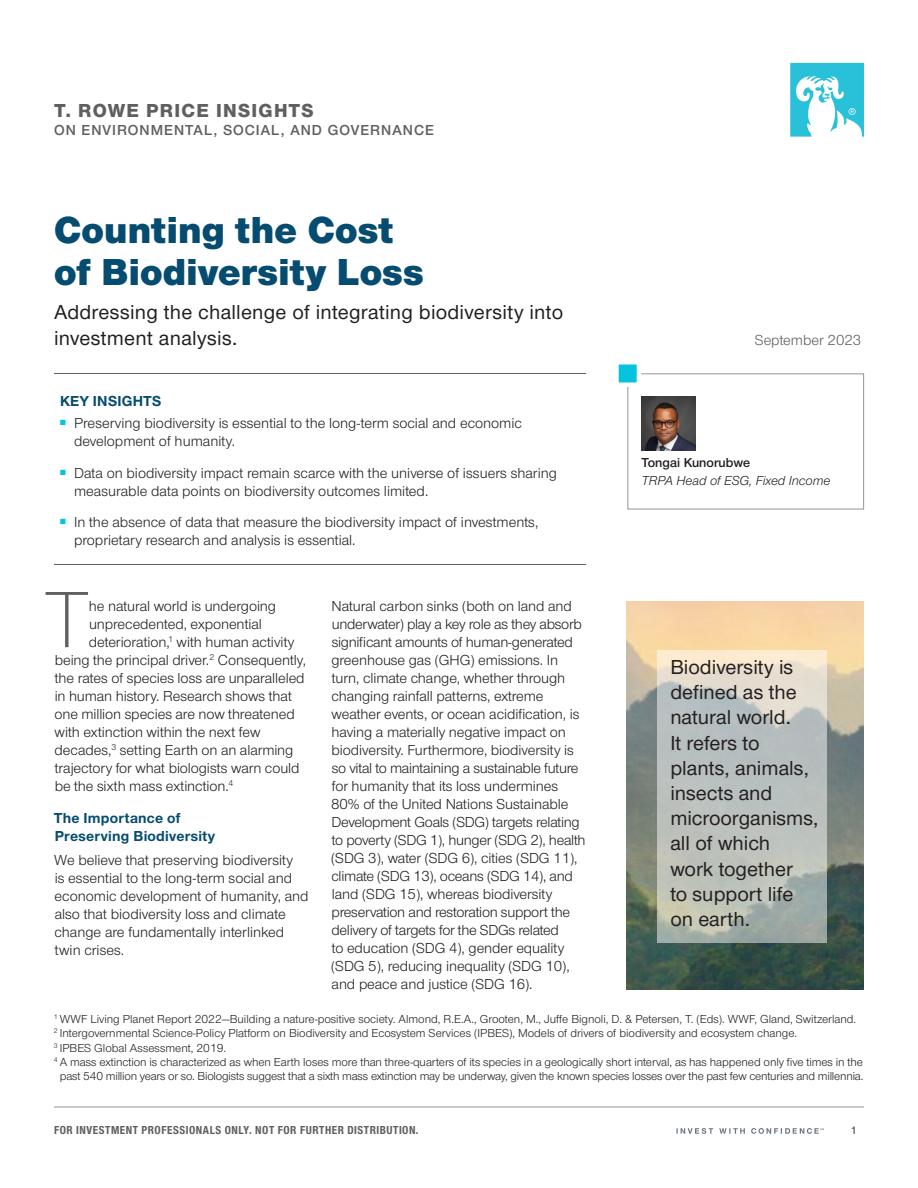
<style>
.page{position:relative;width:918px;height:1188px;background:#fff}
.page>*{position:absolute;margin:0;border:0;box-sizing:border-box;transform-origin:0 0}
.t1{font:300 82.8px "Nimbus Sans Novus";color:#5f5f62}
.t2{font:900 39px/42px "Nimbus Sans Novus";letter-spacing:.01em;color:#054c70}
.t3{font:500 21px/25.2px "Nimbus Sans Novus";color:#231f20}
.t4{font:800 19.5px "Nimbus Sans Novus";letter-spacing:.065em;color:#5f5f62}
.t5{font:15px/18px "Nimbus Sans Novus";letter-spacing:-.005em;color:#231f20}
.t6{font:700 15px/18px "Nimbus Sans Novus";letter-spacing:.015em;color:#054c70}
.t7{font:600 15px "Nimbus Sans Novus";letter-spacing:.07em;color:#5f5f62}
.t8{font:15px "Nimbus Sans Novus";color:#5f5f62}
.t9{font:italic 13.5px "Nimbus Sans Novus";color:#231f20}
.t10{font:600 13.5px "Nimbus Sans Novus";color:#231f20}
.t11{font:12px "Nimbus Sans Novus";letter-spacing:-.005em;color:#231f20}
.t12{font:700 12px "Nimbus Sans Novus Cond";letter-spacing:.04em;color:#5f5f62}
.t13{font:600 11.25px "Nimbus Sans Novus";color:#5f5f62}
</style>
<div class="page">
<svg style="left:790px;top:63px;width:74px;height:74px"></svg>
<hr style="left:54px;top:1107px;width:810px;height:1px;background:#8f969c">
<hr style="left:54px;top:373px;width:532px;height:1px;background:#5f5f62">
<hr style="left:54px;top:564px;width:532px;height:1px;background:#5f5f62">
<img style="left:641px;top:396px;width:54px;height:54px">
<div style="left:627px;top:373px;width:237px;height:136px;border:1px solid #8f969c"></div>
<div style="left:614px;top:360px;width:27px;height:27px;background:#05c3de;border:4px solid #fff"></div>
<img style="left:627px;top:601px;width:237px;height:389px">
<svg style="left:657px;top:650px;width:170px;height:293px;background:#bfc3bd"></svg>
<svg style="left:677px;top:1128px;width:147px;height:6px"></svg>
<h3 class="t4" style="left:54px;top:97px;width:261px">T. ROWE PRICE INSIGHTS</h3>
<p class="t7" style="left:54px;top:120px;width:382px">ON ENVIRONMENTAL, SOCIAL, AND GOVERNANCE</p>
<h2 class="t2" style="left:54px;top:206px;width:371px">Counting the Cost of Biodiversity Loss</h2>
<h3 class="t3" style="left:54px;top:298px;width:511px">Addressing the challenge of integrating biodiversity into investment analysis.</h3>
<p class="t6" style="left:60px;top:391px;width:103px">KEY INSIGHTS</p>
<p class="t5" style="left:74px;top:414px;width:449px;text-indent:-14px"><sup>■</sup> Preserving biodiversity is essential to the long‑term social and economic development of humanity.</p>
<p class="t5" style="left:74px;top:464px;width:484px;text-indent:-14px"><sup>■</sup> Data on biodiversity impact remain scarce with the universe of issuers sharing measurable data points on biodiversity outcomes limited.</p>
<p class="t5" style="left:74px;top:513px;width:466px;text-indent:-14px"><sup>■</sup> In the absence of data that measure the biodiversity impact of investments, proprietary research and analysis is essential.</p>
<h1 class="t1" style="left:44px;top:564px;width:46px">T</h1>
<p class="t5" style="left:89px;top:597px;width:189px">he natural world is undergoing</p>
<p class="t5" style="left:89px;top:615px;width:174px">unprecedented, exponential</p>
<p class="t5" style="left:89px;top:633px;width:207px">deterioration,<sup>1</sup> with human activity</p>
<p class="t5" style="left:55px;top:651px;width:253px">being the principal driver.<sup>2</sup> Consequently,</p>
<p class="t5" style="left:55px;top:669px;width:251px">the rates of species loss are unparalleled</p>
<p class="t5" style="left:55px;top:687px;width:239px">in human history. Research shows that</p>
<p class="t5" style="left:55px;top:705px;width:242px">one million species are now threatened</p>
<p class="t5" style="left:55px;top:723px;width:207px">with extinction within the next few</p>
<p class="t5" style="left:55px;top:741px;width:240px">decades,<sup>3</sup> setting Earth on an alarming</p>
<p class="t5" style="left:55px;top:759px;width:246px">trajectory for what biologists warn could</p>
<p class="t5" style="left:55px;top:777px;width:180px">be the sixth mass extinction.<sup>4</sup></p>
<p class="t6" style="left:54px;top:808px;width:163px">The Importance of<br>Preserving Biodiversity</p>
<p class="t5" style="left:54px;top:850px;width:256px">We believe that preserving biodiversity<br>is essential to the long‑term social and economic development of humanity, and also that biodiversity loss and climate change are fundamentally interlinked twin crises.</p>
<p class="t5" style="left:331px;top:597px;width:256px">Natural carbon sinks (both on land and underwater) play a key role as they absorb significant amounts of human‑generated greenhouse gas (GHG) emissions. In turn, climate change, whether through changing rainfall patterns, extreme weather events, or ocean acidification, is having a materially negative impact on biodiversity. Furthermore, biodiversity is so vital to maintaining a sustainable future for humanity that its loss undermines 80% of the United Nations Sustainable Development Goals (SDG) targets relating to poverty (SDG 1), hunger (SDG 2), health (SDG 3), water (SDG 6), cities (SDG 11), climate (SDG 13), oceans (SDG 14), and land (SDG 15), whereas biodiversity preservation and restoration support the delivery of targets for the SDGs related<br>to education (SDG 4), gender equality (SDG 5), reducing inequality (SDG 10), and peace and justice (SDG 16).</p>
<p class="t8" style="left:755px;top:330px;width:108px">September 2023</p>
<p class="t10" style="left:641px;top:453px;width:110px">Tongai Kunorubwe</p>
<p class="t9" style="left:641px;top:472px;width:191px">TRPA Head of ESG, Fixed Income</p>
<h3 class="t3" style="left:670px;top:654px;width:149px">Biodiversity is defined as the natural world.<br>It refers to plants, animals, insects and microorganisms, all of which work together<br>to support life on earth.</h3>
<p class="t11" style="left:54px;top:1011px;width:804px"><sup>1</sup> WWF Living Planet Report 2022—Building a nature‑positive society. Almond, R.E.A., Grooten, M., Juffe Bignoli, D. &amp; Petersen, T. (Eds). WWF, Gland, Switzerland.</p>
<p class="t11" style="left:54px;top:1025px;width:745px"><sup>2</sup> Intergovernmental Science‑Policy Platform on Biodiversity and Ecosystem Services (IPBES), Models of drivers of biodiversity and ecosystem change.</p>
<p class="t11" style="left:54px;top:1040px;width:174px"><sup>3</sup> IPBES Global Assessment, 2019.</p>
<p class="t11" style="left:54px;top:1054px;width:811px"><sup>4</sup> A mass extinction is characterized as when Earth loses more than three‑quarters of its species in a geologically short interval, as has happened only five times in the</p>
<p class="t11" style="left:60px;top:1069px;width:805px">past 540 million years or so. Biologists suggest that a sixth mass extinction may be underway, given the known species losses over the past few centuries and millennia.</p>
<p class="t12" style="left:54px;top:1122px;width:366px">FOR INVESTMENT PROFESSIONALS ONLY. NOT FOR FURTHER DISTRIBUTION.</p>
<p class="t13" style="left:851px;top:1123px;width:7px">1</p>
</div>
